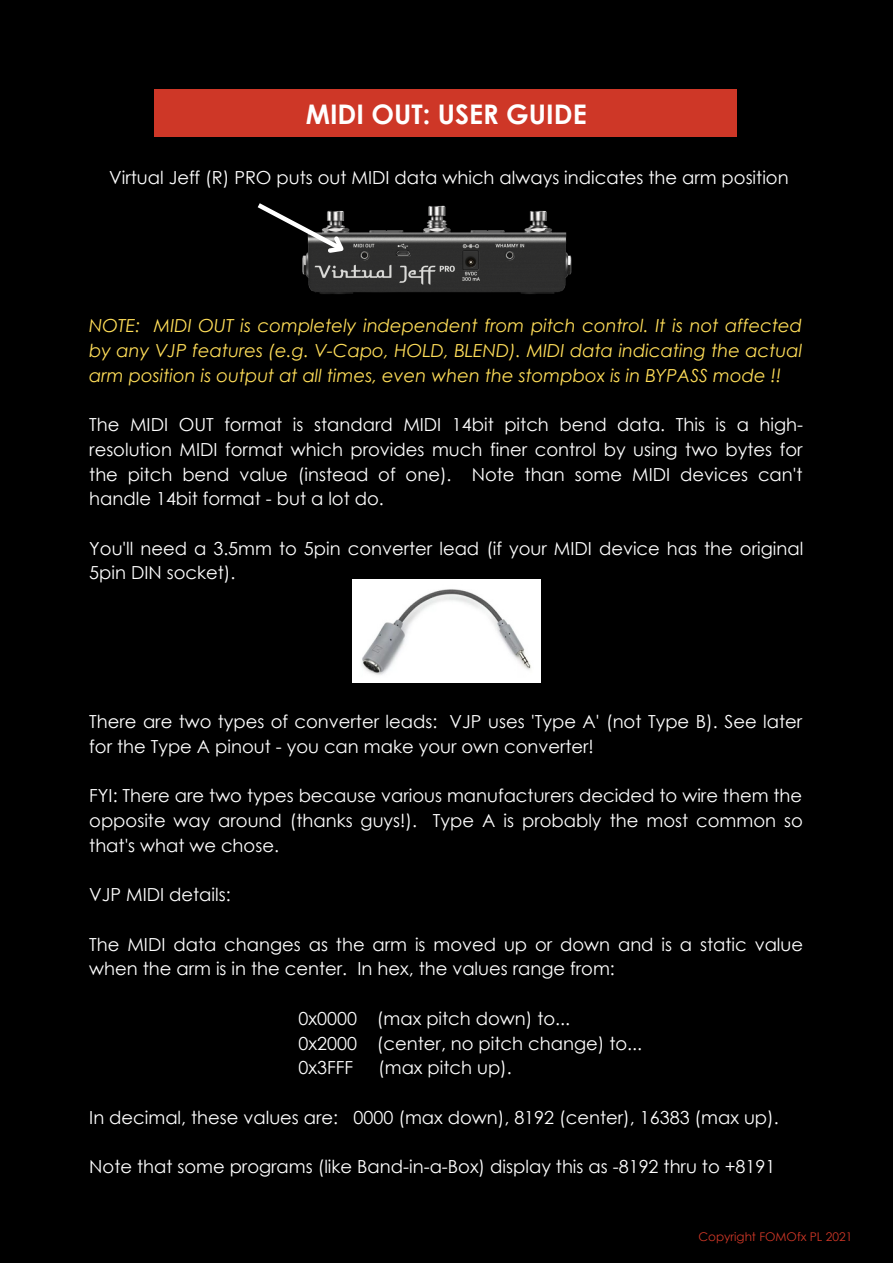
<style>
.page{position:relative;width:893px;height:1264px;background:#fff}
.page>*{position:absolute;margin:0;border:0;box-sizing:border-box;transform-origin:0 0}
.t1{font:700 27px "Century Gothic";color:#fff}
.t2{font:18px/24.8px "Century Gothic";color:#fff}
.t3{font:italic 18px/24.8px "Century Gothic";color:#ffde59;text-align:justify}
.t4{font:12px "Century Gothic";color:#ce3727}
</style>
<div class="page">
<div style="left:0;top:0;width:892px;height:1262px;background:#000"></div>
<div style="left:154px;top:89px;width:583px;height:48px;background:#ce3727"></div>
<img style="left:352px;top:580px;width:188px;height:102px">
<img style="left:302px;top:205px;width:270px;height:89px">
<svg style="left:257px;top:203px;width:97px;height:61px"></svg>
<h1 class="t1" style="left:306px;top:96px;width:282px">MIDI OUT: USER GUIDE</h1>
<p class="t2" style="left:109px;top:164px;width:681px">Virtual Jeff (R) PRO puts out MIDI data which always indicates the arm position</p>
<p class="t3" style="left:89px;top:312px;width:714px">NOTE: MIDI OUT is completely independent from pitch control. It is not affected by any VJP features (e.g. V-Capo, HOLD, BLEND). MIDI data indicating the actual arm position is output at all times, even when the stompbox is in BYPASS mode !!</p>
<p class="t2" style="left:89px;top:411px;width:715px;text-align:justify">The MIDI OUT format is standard MIDI 14bit pitch bend data. This is a high&shy;resolution MIDI format which provides much finer control by using two bytes for the pitch bend value (instead of one). Note than some MIDI devices can't handle 14bit format - but a lot do.</p>
<p class="t2" style="left:89px;top:535px;width:715px">You'll need a 3.5mm to 5pin converter lead (if your MIDI device has the original<br>5pin DIN socket).</p>
<p class="t2" style="left:89px;top:708px;width:714px">There are two types of converter leads: VJP uses 'Type A' (not Type B). See later for the Type A pinout - you can make your own converter!</p>
<p class="t2" style="left:89px;top:782px;width:715px;text-align:justify">FYI: There are two types because various manufacturers decided to wire them the opposite way around (thanks guys!). Type A is probably the most common so that's what we chose.</p>
<p class="t2" style="left:89px;top:881px;width:143px">VJP MIDI details:</p>
<p class="t2" style="left:89px;top:931px;width:715px">The MIDI data changes as the arm is moved up or down and is a static value when the arm is in the center. In hex, the values range from:</p>
<p class="t2" style="left:298px;top:1005px;width:345px">0x0000 (max pitch down) to...<br>0x2000 (center, no pitch change) to...<br>0x3FFF</p>
<p class="t2" style="left:378px;top:1054px;width:135px">(max pitch up).</p>
<p class="t2" style="left:89px;top:1104px;width:691px">In decimal, these values are: 0000 (max down), 8192 (center), 16383 (max up).</p>
<p class="t2" style="left:89px;top:1153px;width:687px">Note that some programs (like Band-in-a-Box) display this as -8192 thru to +8191</p>
<p class="t4" style="left:698px;top:1228px;width:155px">Copyright FOMOfx PL 2021</p>
</div>
